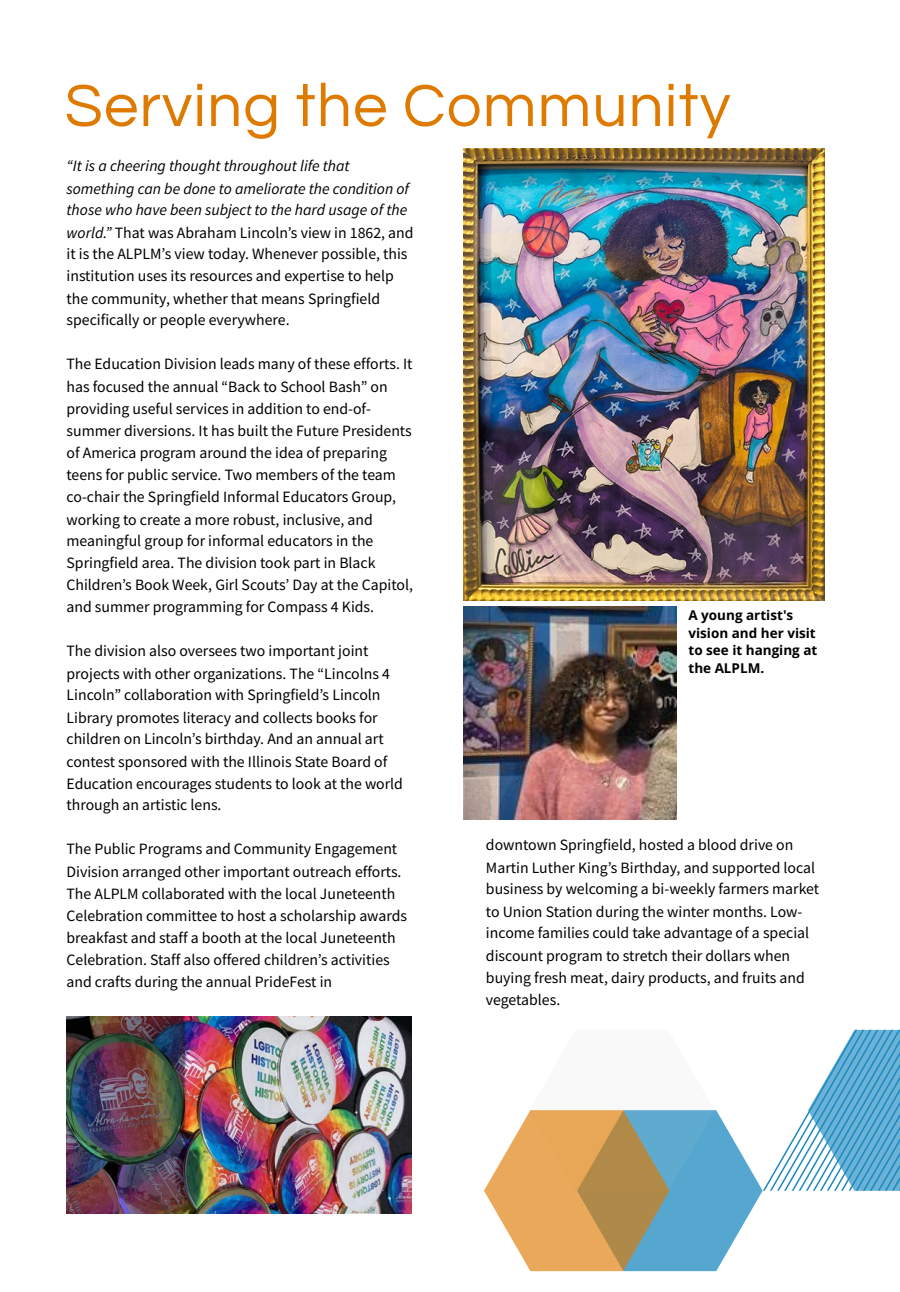
<style>
.page{position:relative;width:900px;height:1292px;background:#fff}
.page>*{position:absolute;margin:0;border:0;box-sizing:border-box;transform-origin:0 0}
.t1{font:61.8px "Questrial";letter-spacing:.02em;color:#df7a00}
.t2{font:15.75px/22px "Source Sans Pro";color:#000}
.t3{font:700 13.5px/17.7px "Open Sans";color:#000}
.s1{font-style:italic}
</style>
<div class="page">
<img style="left:463px;top:149px;width:361px;height:451px">
<img style="left:463px;top:606px;width:214px;height:214px">
<img style="left:67px;top:1016px;width:345px;height:196px">
<svg style="left:484px;top:1029px;width:416px;height:242px"></svg>
<p class="t1" style="left:65px;top:75px;width:667px">Serving the Community</p>
<p class="t2" style="left:67px;top:154px;width:349px"><span class="s1">“It is a cheering thought throughout life that something can be done to ameliorate the condition of those who have been subject to the hard usage of the world.”</span> That was Abraham Lincoln’s view in 1862, and it is the ALPLM’s view today. Whenever possible, this institution uses its resources and expertise to help the community, whether that means Springfield</p>
<p class="t2" style="left:67px;top:309px;width:225px">specifically or people everywhere.</p>
<p class="t2" style="left:67px;top:352px;width:348px">The Education Division leads many of these efforts. It</p>
<p class="t2" style="left:67px;top:375px;width:323px">has focused the annual “Back to School Bash” on</p>
<p class="t2" style="left:67px;top:397px;width:306px">providing useful services in addition to end-of-</p>
<p class="t2" style="left:67px;top:419px;width:347px">summer diversions. It has built the Future Presidents</p>
<p class="t2" style="left:67px;top:441px;width:322px">of America program around the idea of preparing</p>
<p class="t2" style="left:67px;top:463px;width:331px">teens for public service. Two members of the team</p>
<p class="t2" style="left:67px;top:485px;width:331px">co-chair the Springfield Informal Educators Group,</p>
<p class="t2" style="left:67px;top:508px;width:308px">working to create a more robust, inclusive, and</p>
<p class="t2" style="left:67px;top:529px;width:308px">meaningful group for informal educators in the</p>
<p class="t2" style="left:67px;top:552px;width:311px">Springfield area. The division took part in Black</p>
<p class="t2" style="left:67px;top:573px;width:348px">Children’s Book Week, Girl Scouts’ Day at the Capitol,</p>
<p class="t2" style="left:67px;top:595px;width:309px">and summer programming for Compass 4 Kids.</p>
<p class="t2" style="left:67px;top:639px;width:338px">The division also oversees two important joint projects with other organizations. The “Lincolns 4<br>Lincoln” collaboration with Springfield’s Lincoln Library promotes literacy and collects books for children on Lincoln’s birthday. And an annual art contest sponsored with the Illinois State Board of Education encourages students to look at the world through an artistic lens.</p>
<p class="t2" style="left:67px;top:837px;width:342px">The Public Programs and Community Engagement Division arranged other important outreach efforts.<br>The ALPLM collaborated with the local Juneteenth Celebration committee to host a scholarship awards breakfast and staff a booth at the local Juneteenth Celebration. Staff also offered children’s activities and crafts during the annual PrideFest in</p>
<p class="t3" style="left:688px;top:605px;width:130px">A young artist's vision and her visit to see it hanging at the ALPLM.</p>
<p class="t2" style="left:486px;top:833px;width:335px">downtown Springfield, hosted a blood drive on Martin Luther King’s Birthday, and supported local business by welcoming a bi-weekly farmers market to Union Station during the winter months. Low&shy;income families could take advantage of a special discount program to stretch their dollars when buying fresh meat, dairy products, and fruits and vegetables.</p>
</div>
